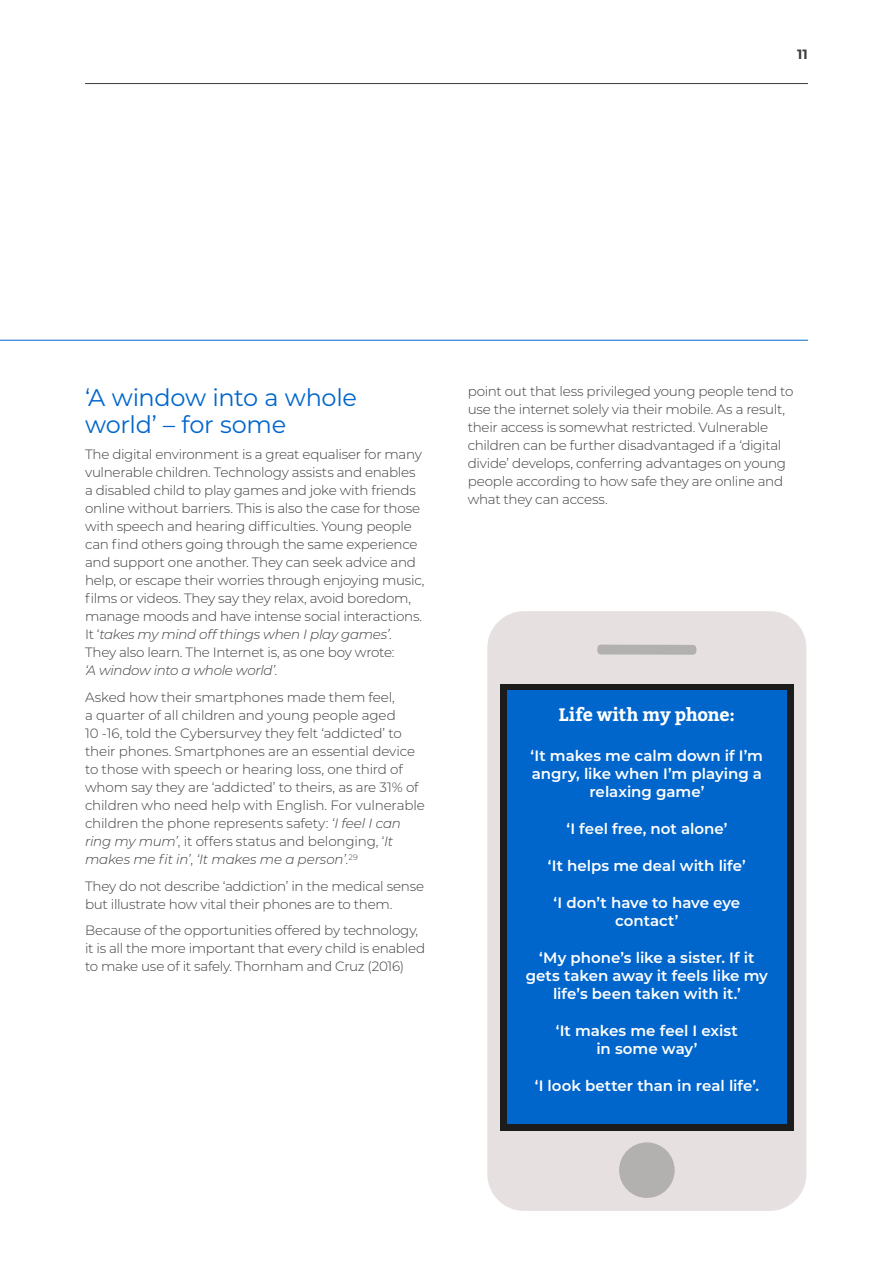
<style>
.page{position:relative;width:893px;height:1263px;background:#fff}
.page>*{position:absolute;margin:0;border:0;box-sizing:border-box;transform-origin:0 0}
.blue-head-2{font:24px/27px "Montserrat";letter-spacing:-.015em;color:#06c}
.Head_3{font:700 18px "Bitter";letter-spacing:-.025em;color:#fff}
.Blue_call_out{font:600 15px/18px "Montserrat";color:#fff;text-align:center}
.t1{font:300 13.5px/18px "Montserrat";letter-spacing:-.02em;color:#3c3c3b}
.t2{font:700 13.5px "Montserrat";color:#3c3c3b}
.s1{font-style:italic}
</style>
<div class="page">
<hr style="left:85px;top:83px;width:723px;height:1px;background:#3c3c3b">
<hr style="left:0;top:340px;width:808px;height:1px;background:#06c">
<div style="left:487px;top:611px;width:319px;height:600px;background:#e6e0e0;border-radius:37px"></div>
<div style="left:597px;top:645px;width:99px;height:10px;background:#b3b0b0;border-radius:4px"></div>
<svg style="left:619px;top:1142px;width:56px;height:56px"></svg>
<div style="left:500px;top:684px;width:294px;height:446px;background:#1c1c1c"></div>
<div style="left:507px;top:690px;width:280px;height:434px;background:#06c"></div>
<p class="t2" style="left:797px;top:44px;width:12px">11</p>
<p class="blue-head-2" style="left:85px;top:383px;width:273px">‘A window into a whole world’ – for some</p>
<p class="t1" style="left:85px;top:445px;width:341px">The digital environment is a great equaliser for many vulnerable children. Technology assists and enables a disabled child to play games and joke with friends online without barriers. This is also the case for those with speech and hearing difficulties. Young people can find others going through the same experience and support one another. They can seek advice and help, or escape their worries through enjoying music, films or videos. They say they relax, avoid boredom, manage moods and have intense social interactions.<br>It ‘<span class="s1">takes my mind off things when I play games’</span>.<br>They also learn. The Internet is, as one boy wrote:<br><span class="s1">‘A window into a whole world’.</span></p>
<p class="t1" style="left:85px;top:688px;width:341px">Asked how their smartphones made them feel,<br>a quarter of all children and young people aged<br>10 -16, told the Cybersurvey they felt ‘addicted’ to their phones. Smartphones are an essential device to those with speech or hearing loss, one third of whom say they are ‘addicted’ to theirs, as are 31% of children who need help with English. For vulnerable children the phone represents safety: <span class="s1">‘I feel I can ring my mum’</span>, it offers status and belonging, ‘<span class="s1">It makes me fit in’</span>, <span class="s1">‘It makes me a person’</span>.<sup>29</sup></p>
<p class="t1" style="left:85px;top:876px;width:341px">They do not describe ‘addiction’ in the medical sense but illustrate how vital their phones are to them.</p>
<p class="t1" style="left:85px;top:921px;width:342px">Because of the opportunities offered by technology, it is all the more important that every child is enabled to make use of it safely. Thornham and Cruz (2016)</p>
<p class="t1" style="left:468px;top:382px;width:327px">point out that less privileged young people tend to use the internet solely via their mobile. As a result, their access is somewhat restricted. Vulnerable children can be further disadvantaged if a ‘digital divide’ develops, conferring advantages on young people according to how safe they are online and what they can access.</p>
<p class="Head_3" style="left:559px;top:703px;width:178px">Life with my phone:</p>
<p class="Blue_call_out" style="left:531px;top:745px;width:234px">‘It makes me calm down if I’m angry, like when I’m playing a relaxing game’</p>
<p class="Blue_call_out" style="left:566px;top:819px;width:162px">‘I feel free, not alone’</p>
<p class="Blue_call_out" style="left:548px;top:856px;width:199px">‘It helps me deal with life’</p>
<p class="Blue_call_out" style="left:554px;top:893px;width:188px">‘I don’t have to have eye contact’</p>
<p class="Blue_call_out" style="left:526px;top:948px;width:244px">‘My phone’s like a sister. If it gets taken away it feels like my life’s been taken with it.’</p>
<p class="Blue_call_out" style="left:556px;top:1021px;width:184px">‘It makes me feel I exist in some way’</p>
<p class="Blue_call_out" style="left:535px;top:1076px;width:226px">‘I look better than in real life’.</p>
</div>
